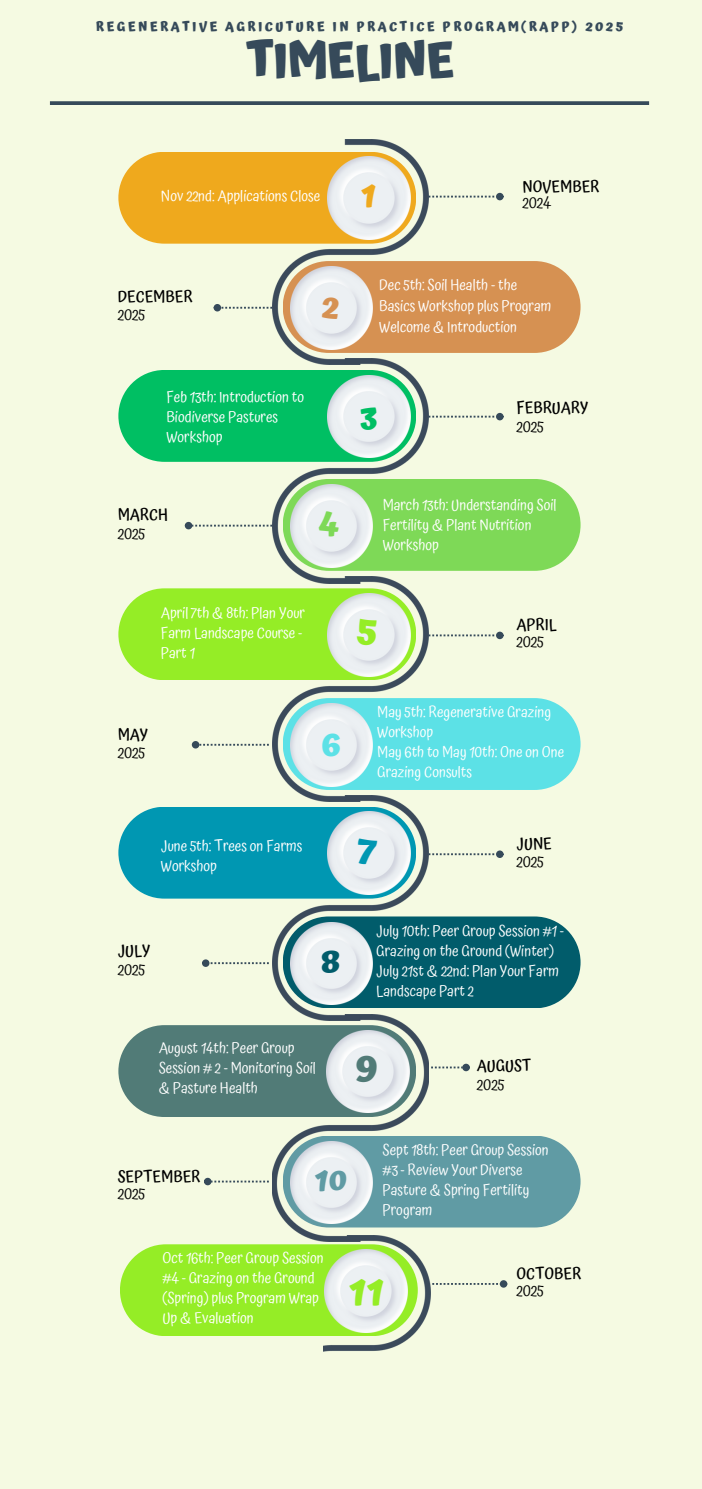
<style>
.page{position:relative;width:702px;height:1489px;background:#fff}
.page>*{position:absolute;margin:0;border:0;box-sizing:border-box;transform-origin:0 0}
.t1{font:700 48.5px "Atma";letter-spacing:-.035em;color:#364a5a}
.t2{font:700 36px "Atma";color:#95ed26}
.t3{font:700 36px "Atma";color:#0097b2}
.t4{font:700 36px "Atma";color:#517b77}
.t5{font:700 31.25px "Atma";color:#efa91d}
.t6{font:700 31.25px "Atma";color:#00bf63}
.t7{font:700 31.25px "Atma";color:#d69152}
.t8{font:700 31.25px "Atma";color:#7ed957}
.t9{font:700 31.25px "Atma";color:#5ce1e6}
.t10{font:700 31.25px "Atma";color:#015c6b}
.t11{font:700 28.75px "Atma";color:#609ba4}
.t12{font:500 15.75px "Atma";color:#000}
.t13{font:15.75px "Atma";color:#000}
.t14{font:15px/20px "Atma";color:#fff}
.t15{font:700 13px "Atma";letter-spacing:.185em;color:#364a5a}
</style>
<div class="page">
<div style="left:0;top:0;width:701px;height:1489px;background:#f5fae2"></div>
<img style="left:272px;top:1020px;width:156px;height:221px">
<img style="left:272px;top:139px;width:156px;height:219px">
<img style="left:272px;top:358px;width:156px;height:219px">
<img style="left:272px;top:577px;width:156px;height:218px">
<img style="left:272px;top:795px;width:156px;height:225px">
<div style="left:118px;top:152px;width:298px;height:92px;background:#efa91d;border-radius:46px"></div>
<img style="left:328px;top:157px;width:82px;height:82px">
<div style="left:118px;top:370px;width:298px;height:92px;background:#00bf63;border-radius:46px"></div>
<div style="left:118px;top:588px;width:298px;height:92px;background:#95ed26;border-radius:46px"></div>
<div style="left:118px;top:807px;width:298px;height:91px;background:#0097b2;border-radius:46px"></div>
<div style="left:118px;top:1025px;width:298px;height:92px;background:#517b77;border-radius:46px"></div>
<div style="left:282px;top:261px;width:298px;height:92px;background:#d69152;border-radius:46px"></div>
<svg style="left:214px;top:305px;width:58px;height:6px"></svg>
<div style="left:213px;top:304px;width:8px;height:7px;border:2px solid #364a5a;border-radius:50%"></div>
<img style="left:290px;top:267px;width:82px;height:82px">
<img style="left:328px;top:375px;width:82px;height:83px">
<img style="left:328px;top:593px;width:82px;height:83px">
<img style="left:328px;top:812px;width:82px;height:82px">
<img style="left:326px;top:1030px;width:83px;height:83px">
<div style="left:282px;top:479px;width:298px;height:92px;background:#7ed957;border-radius:46px"></div>
<svg style="left:188px;top:523px;width:84px;height:5px"></svg>
<div style="left:185px;top:522px;width:7px;height:7px;border:2px solid #364a5a;border-radius:50%"></div>
<img style="left:290px;top:485px;width:82px;height:82px">
<div style="left:282px;top:698px;width:298px;height:92px;background:#5ce1e6;border-radius:46px"></div>
<svg style="left:195px;top:742px;width:74px;height:5px"></svg>
<div style="left:192px;top:741px;width:7px;height:7px;border:2px solid #364a5a;border-radius:50%"></div>
<img style="left:290px;top:704px;width:82px;height:82px">
<div style="left:282px;top:916px;width:298px;height:92px;background:#015c6b;border-radius:46px"></div>
<svg style="left:205px;top:960px;width:64px;height:6px"></svg>
<div style="left:202px;top:959px;width:7px;height:8px;border:2px solid #364a5a;border-radius:50%"></div>
<img style="left:290px;top:922px;width:82px;height:83px">
<div style="left:282px;top:1135px;width:298px;height:92px;background:#609ba4;border-radius:46px"></div>
<svg style="left:207px;top:1179px;width:62px;height:5px"></svg>
<div style="left:204px;top:1178px;width:7px;height:7px;border:2px solid #364a5a;border-radius:50%"></div>
<img style="left:290px;top:1141px;width:82px;height:83px">
<svg style="left:428px;top:414px;width:72px;height:5px"></svg>
<div style="left:496px;top:413px;width:7px;height:7px;border:2px solid #364a5a;border-radius:50%"></div>
<svg style="left:428px;top:632px;width:74px;height:6px"></svg>
<div style="left:496px;top:632px;width:7px;height:7px;border:2px solid #364a5a;border-radius:50%"></div>
<svg style="left:428px;top:851px;width:72px;height:6px"></svg>
<div style="left:496px;top:850px;width:7px;height:8px;border:2px solid #364a5a;border-radius:50%"></div>
<svg style="left:431px;top:1064px;width:37px;height:6px"></svg>
<div style="left:462px;top:1064px;width:7px;height:7px;border:2px solid #364a5a;border-radius:50%"></div>
<svg style="left:428px;top:194px;width:72px;height:5px"></svg>
<div style="left:496px;top:193px;width:7px;height:7px;border:2px solid #364a5a;border-radius:50%"></div>
<svg style="left:50px;top:101px;width:598px;height:4px;background:#415462"></svg>
<img style="left:323px;top:1235px;width:107px;height:116px">
<div style="left:120px;top:1244px;width:297px;height:92px;background:#95ed26;border-radius:46px"></div>
<img style="left:324px;top:1250px;width:83px;height:82px">
<svg style="left:432px;top:1283px;width:74px;height:4px"></svg>
<div style="left:499px;top:1280px;width:8px;height:7px;border:2px solid #364a5a;border-radius:50%"></div>
<p class="t15" style="left:96px;top:19px;width:529px">REGENERATIVE AGRICUTURE IN PRACTICE PROGRAM(RAPP) 2025</p>
<h2 class="t1" style="left:246px;top:32px;width:210px">TIMELINE</h2>
<p class="t14" style="left:161px;top:185px;width:161px">Nov 22nd: Applications Close</p>
<h3 class="t5" style="left:361px;top:177px;width:17px">1</h3>
<h3 class="t12" style="left:522px;top:177px;width:78px">NOVEMBER</h3>
<p class="t13" style="left:522px;top:194px;width:30px">2024</p>
<p class="t12" style="left:118px;top:287px;width:76px">DECEMBER</p>
<h3 class="t13" style="left:118px;top:306px;width:29px">2025</h3>
<h3 class="t7" style="left:322px;top:289px;width:19px">2</h3>
<h2 class="t14" style="left:379px;top:275px;width:173px;line-height:20.8px">Dec 5th: Soil Health - the<br>Basics Workshop plus Program<br>Welcome &amp; Introduction</h2>
<p class="t14" style="left:166px;top:387px;width:139px">Feb 13th: Introduction to<br>Biodiverse Pastures<br>Workshop</p>
<p class="t12" style="left:118px;top:505px;width:52px">MARCH</p>
<h3 class="t13" style="left:118px;top:524px;width:29px">2025</h3>
<h3 class="t8" style="left:318px;top:506px;width:22px">4</h3>
<h3 class="t6" style="left:359px;top:398px;width:19px">3</h3>
<p class="t12" style="left:516px;top:398px;width:73px">FEBRUARY</p>
<p class="t13" style="left:516px;top:417px;width:29px">2025</p>
<h2 class="t14" style="left:382px;top:495px;width:175px">March 13th: Understanding Soil<br>Fertility &amp; Plant Nutrition<br>Workshop</h2>
<h3 class="t14" style="left:161px;top:603px;width:145px">April 7th &amp; 8th: Plan Your<br>Farm Landscape Course -<br>Part 1</h3>
<p class="t2" style="left:357px;top:611px;width:23px">5</p>
<h2 class="t12" style="left:516px;top:615px;width:42px">APRIL</h2>
<h3 class="t13" style="left:516px;top:633px;width:29px">2025</h3>
<h2 class="t12" style="left:118px;top:725px;width:32px">MAY</h2>
<h3 class="t13" style="left:118px;top:744px;width:29px">2025</h3>
<p class="t9" style="left:321px;top:725px;width:21px">6</p>
<p class="t14" style="left:377px;top:702px;width:188px">May 5th: Regenerative Grazing<br>Workshop<br>May 6th to May 10th: One on One<br>Grazing Consults</p>
<p class="t14" style="left:161px;top:836px;width:143px">June 5th: Trees on Farms<br>Workshop</p>
<h3 class="t3" style="left:358px;top:829px;width:21px">7</h3>
<p class="t12" style="left:516px;top:834px;width:37px">JUNE</p>
<p class="t13" style="left:516px;top:852px;width:29px">2025</p>
<p class="t12" style="left:118px;top:942px;width:34px">JULY</p>
<h3 class="t13" style="left:118px;top:960px;width:29px">2025</h3>
<p class="t10" style="left:321px;top:944px;width:21px">8</p>
<h2 class="t14" style="left:159px;top:1038px;width:159px">August 14th: Peer Group<br>Session # 2 - Monitoring Soil &amp; Pasture Health</h2>
<p class="t14" style="left:376px;top:921px;width:189px">July 10th: Peer Group Session #1 -<br>Grazing on the Ground (Winter)<br>July 21st &amp; 22nd: Plan Your Farm<br>Landscape Part 2</p>
<p class="t4" style="left:355px;top:1047px;width:24px">9</p>
<h3 class="t12" style="left:476px;top:1056px;width:56px">AUGUST</h3>
<h2 class="t13" style="left:476px;top:1075px;width:29px">2025</h2>
<p class="t12" style="left:118px;top:1167px;width:84px">SEPTEMBER</p>
<h3 class="t13" style="left:118px;top:1184px;width:29px">2025</h3>
<h3 class="t11" style="left:314px;top:1163px;width:34px">10</h3>
<h3 class="t14" style="left:382px;top:1139px;width:168px">Sept 18th: Peer Group Session #3 - Review Your Diverse<br>Pasture &amp; Spring Fertility<br>Program</h3>
<h3 class="t14" style="left:162px;top:1247px;width:163px">Oct 16th: Peer Group Session #4 - Grazing on the Ground (Spring) plus Program Wrap<br>Up &amp; Evaluation</h3>
<p class="t2" style="left:349px;top:1270px;width:37px">11</p>
<h2 class="t12" style="left:516px;top:1264px;width:66px">OCTOBER</h2>
<h3 class="t13" style="left:516px;top:1281px;width:29px">2025</h3>
</div>
